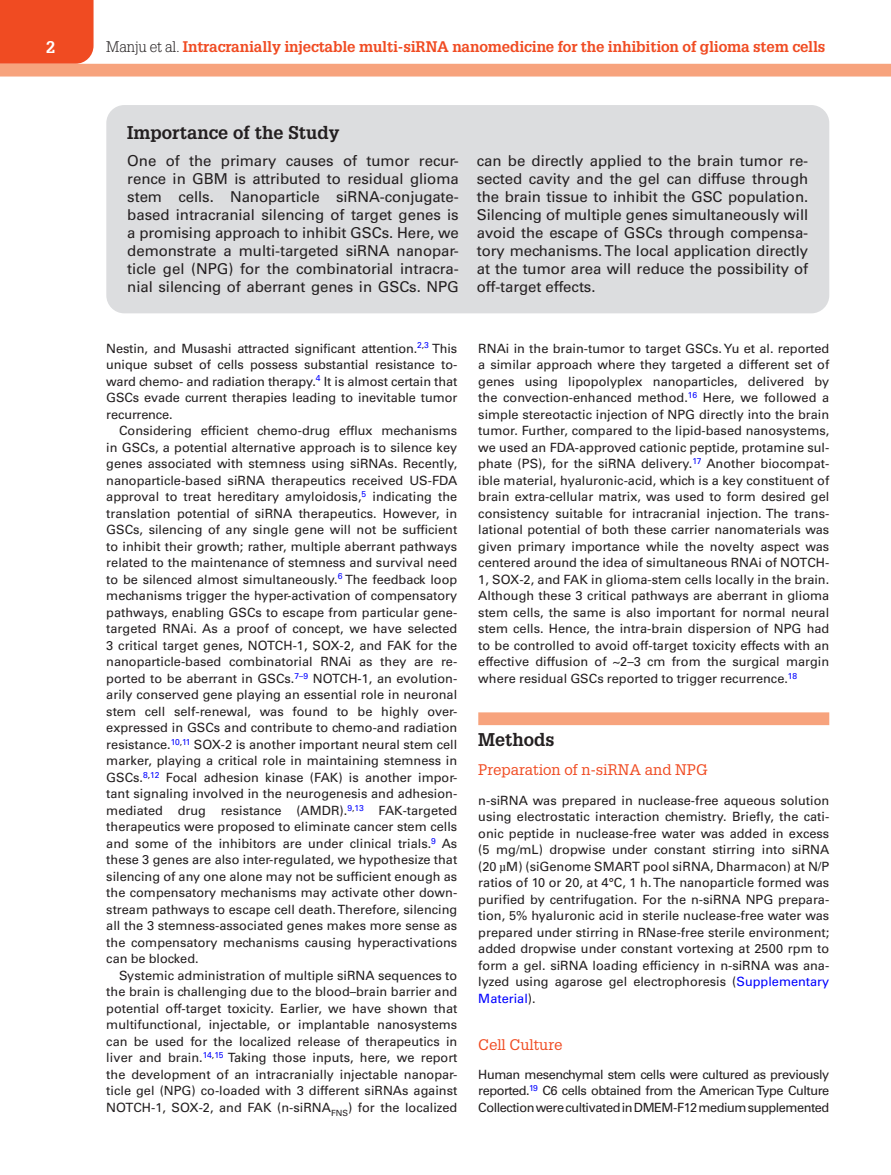
<style>
.page{position:relative;width:891px;height:1175px;background:#fff}
.page>*{position:absolute;margin:0;border:0;box-sizing:border-box;transform-origin:0 0}
.t1{font:700 18px "Glypha LT Std";color:#231f20}
.t2{font:700 16.5px "Glypha LT Std";color:#fff}
.t3{font:15px/18px "Univers LT Std";letter-spacing:-.005em;color:#231f20;text-align:justify}
.t4{font:700 15px "Glypha LT Std";letter-spacing:-.01em;color:#f04b22}
.t5{font:15px "Glypha LT Std";color:#f04b22}
.t6{font:12.75px/16.5px "Univers LT Std";color:#231f20;text-align:justify}
.s1{font-weight:300;color:#231f20}
.s2{font-family:"Gandhari Unicode"}
.s3{color:#00f}
</style>
<div class="page">
<div style="left:0;top:0;width:94px;height:64px;background:#f04b22"></div>
<div style="left:0;top:64px;width:891px;height:12px;background:#f7a37d"></div>
<div style="left:478px;top:712px;width:351px;height:13px;background:#f7a37d"></div>
<div style="left:106px;top:105px;width:723px;height:208px;background:#dcdddf;border-radius:18px"></div>
<p class="t2" style="left:46px;top:37px;width:11px">2</p>
<p class="t4" style="left:106px;top:37px;width:721px"><span class="s1">Manju et al.</span> Intracranially injectable multi-siRNA nanomedicine for the inhibition of glioma stem cells</p>
<h1 class="t1" style="left:127px;top:121px;width:214px">Importance of the Study</h1>
<p class="t3" style="left:127px;top:152px;width:333px">One of the primary causes of tumor recur&shy;rence in GBM is attributed to residual glioma stem cells. Nanoparticle siRNA-conjugate&shy;based intracranial silencing of target genes is a promising approach to inhibit GSCs. Here, we demonstrate a multi-targeted siRNA nanopar&shy;ticle gel (NPG) for the combinatorial intracra&shy;nial silencing of aberrant genes in GSCs. NPG</p>
<p class="t3" style="left:477px;top:152px;width:333px">can be directly applied to the brain tumor re&shy;sected cavity and the gel can diffuse through the brain tissue to inhibit the GSC population.<br>Silencing of multiple genes simultaneously will avoid the escape of GSCs through compensa&shy;tory mechanisms. The local application directly at the tumor area will reduce the possibility of off-target effects.</p>
<p class="t6" style="left:106px;top:340px;width:353px">Nestin, and Musashi attracted significant attention.<sup>2</sup><sup>,</sup><sup>3</sup> This unique subset of cells possess substantial resistance to&shy;ward chemo- and radiation therapy.<sup>4</sup> It is almost certain that GSCs evade current therapies leading to inevitable tumor recurrence.</p>
<p class="t6" style="left:106px;top:422px;width:353px;text-indent:13px">Considering efficient chemo-drug efflux mechanisms in GSCs, a potential alternative approach is to silence key genes associated with stemness using siRNAs. Recently, nanoparticle-based siRNA therapeutics received US-FDA approval to treat hereditary amyloidosis,<sup>5</sup> indicating the translation potential of siRNA therapeutics. However, in GSCs, silencing of any single gene will not be sufficient to inhibit their growth; rather, multiple aberrant pathways related to the maintenance of stemness and survival need to be silenced almost simultaneously.<sup>6</sup> The feedback loop mechanisms trigger the hyper-activation of compensatory pathways, enabling GSCs to escape from particular gene&shy;targeted RNAi. As a proof of concept, we have selected 3 critical target genes, NOTCH-1, SOX-2, and FAK for the nanoparticle-based combinatorial RNAi as they are re&shy;ported to be aberrant in GSCs.<sup>7–9</sup> NOTCH-1, an evolution&shy;arily conserved gene playing an essential role in neuronal stem cell self-renewal, was found to be highly over&shy;expressed in GSCs and contribute to chemo-and radiation resistance.<sup>10</sup><sup>,</sup><sup>11</sup> SOX-2 is another important neural stem cell marker, playing a critical role in maintaining stemness in GSCs.<sup>8</sup><sup>,</sup><sup>12</sup> Focal adhesion kinase (FAK) is another impor&shy;tant signaling involved in the neurogenesis and adhesion&shy;mediated drug resistance (AMDR).<sup>9</sup><sup>,</sup><sup>13</sup> FAK-targeted therapeutics were proposed to eliminate cancer stem cells and some of the inhibitors are under clinical trials.<sup>9</sup> As these 3 genes are also inter-regulated, we hypothesize that silencing of any one alone may not be sufficient enough as the compensatory mechanisms may activate other down&shy;stream pathways to escape cell death. Therefore, silencing all the 3 stemness-associated genes makes more sense as the compensatory mechanisms causing hyperactivations can be blocked.</p>
<p class="t6" style="left:106px;top:967px;width:353px;text-indent:13px">Systemic administration of multiple siRNA sequences to the brain is challenging due to the blood–brain barrier and potential off-target toxicity. Earlier, we have shown that multifunctional, injectable, or implantable nanosystems can be used for the localized release of therapeutics in liver and brain.<sup>14</sup><sup>,</sup><sup>15</sup> Taking those inputs, here, we report the development of an intracranially injectable nanopar&shy;ticle gel (NPG) co-loaded with 3 different siRNAs against NOTCH-1, SOX-2, and FAK (n-siRNA<sub>FNS</sub>) for the localized</p>
<p class="t6" style="left:478px;top:340px;width:353px">RNAi in the brain-tumor to target GSCs. Yu et al. reported a similar approach where they targeted a different set of genes using lipopolyplex nanoparticles, delivered by the convection-enhanced method.<sup>16</sup> Here, we followed a simple stereotactic injection of NPG directly into the brain tumor. Further, compared to the lipid-based nanosystems, we used an FDA-approved cationic peptide, protamine sul&shy;phate (PS), for the siRNA delivery.<sup>17</sup> Another biocompat&shy;ible material, hyaluronic-acid, which is a key constituent of brain extra-cellular matrix, was used to form desired gel consistency suitable for intracranial injection. The trans&shy;lational potential of both these carrier nanomaterials was given primary importance while the novelty aspect was centered around the idea of simultaneous RNAi of NOTCH-1, SOX-2, and FAK in glioma-stem cells locally in the brain.<br>Although these 3 critical pathways are aberrant in glioma stem cells, the same is also important for normal neural stem cells. Hence, the intra-brain dispersion of NPG had to be controlled to avoid off-target toxicity effects with an effective diffusion of ~2–3 cm from the surgical margin where residual GSCs reported to trigger recurrence.<sup>18</sup></p>
<h1 class="t1" style="left:478px;top:728px;width:78px">Methods</h1>
<p class="t5" style="left:478px;top:761px;width:231px">Preparation of n-siRNA and NPG</p>
<p class="t6" style="left:478px;top:792px;width:353px">n-siRNA was prepared in nuclease-free aqueous solution using electrostatic interaction chemistry. Briefly, the cati&shy;onic peptide in nuclease-free water was added in excess (5 mg/mL) dropwise under constant stirring into siRNA (20 <span class="s2">µ</span>M) (siGenome SMART pool siRNA, Dharmacon) at N/P ratios of 10 or 20, at 4°C, 1 h. The nanoparticle formed was purified by centrifugation. For the n-siRNA NPG prepara&shy;tion, 5% hyaluronic acid in sterile nuclease-free water was prepared under stirring in RNase-free sterile environment; added dropwise under constant vortexing at 2500 rpm to form a gel. siRNA loading efficiency in n-siRNA was ana&shy;lyzed using agarose gel electrophoresis (<span class="s3">Supplementary Material</span>).</p>
<p class="t5" style="left:478px;top:1035px;width:86px">Cell Culture</p>
<p class="t6" style="left:478px;top:1066px;width:353px">Human mesenchymal stem cells were cultured as previously reported.<sup>19</sup> C6 cells obtained from the American Type Culture Collection were cultivated in DMEM-F12 medium supplemented</p>
</div>
